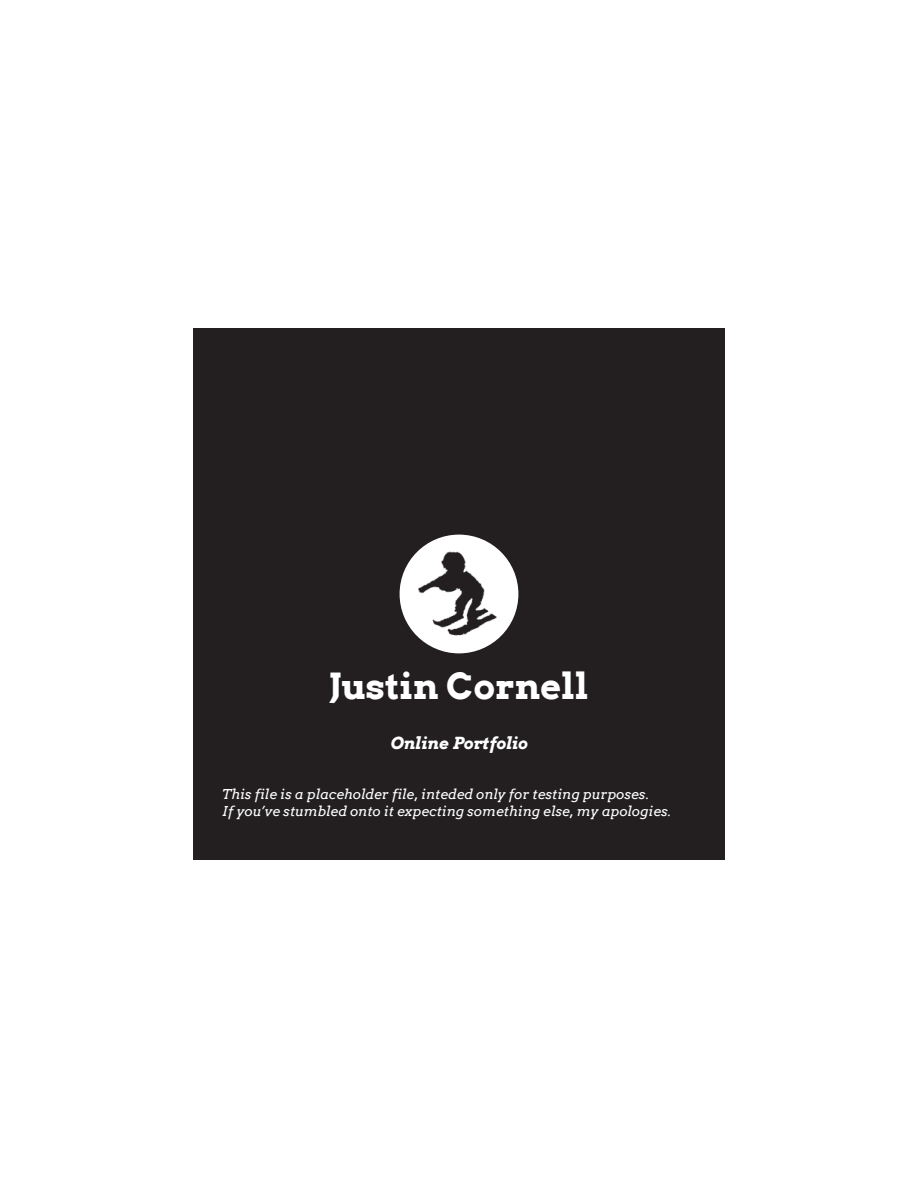
<style>
.page{position:relative;width:918px;height:1188px;background:#fff}
.page>*{position:absolute;margin:0;border:0;box-sizing:border-box;transform-origin:0 0}
.t1{font:700 36px "Arvo";color:#fff}
.t2{font:italic 700 16.65px "Arvo";color:#fff}
.t3{font:italic 13.65px "Arvo";color:#fff}
</style>
<div class="page">
<div style="left:193px;top:328px;width:532px;height:532px;background:#231f20"></div>
<div style="left:400px;top:535px;width:118px;height:118px;background:#fff;border-radius:50%"></div>
<img style="left:412px;top:545px;width:91px;height:96px">
<p class="t1" style="left:329px;top:663px;width:261px">Justin Cornell</p>
<p class="t2" style="left:390px;top:733px;width:139px">Online Portfolio</p>
<p class="t3" style="left:222px;top:786px;width:428px">This file is a placeholder file, inteded only for testing purposes.</p>
<p class="t3" style="left:222px;top:802px;width:450px">If you’ve stumbled onto it expecting something else, my apologies.</p>
</div>
